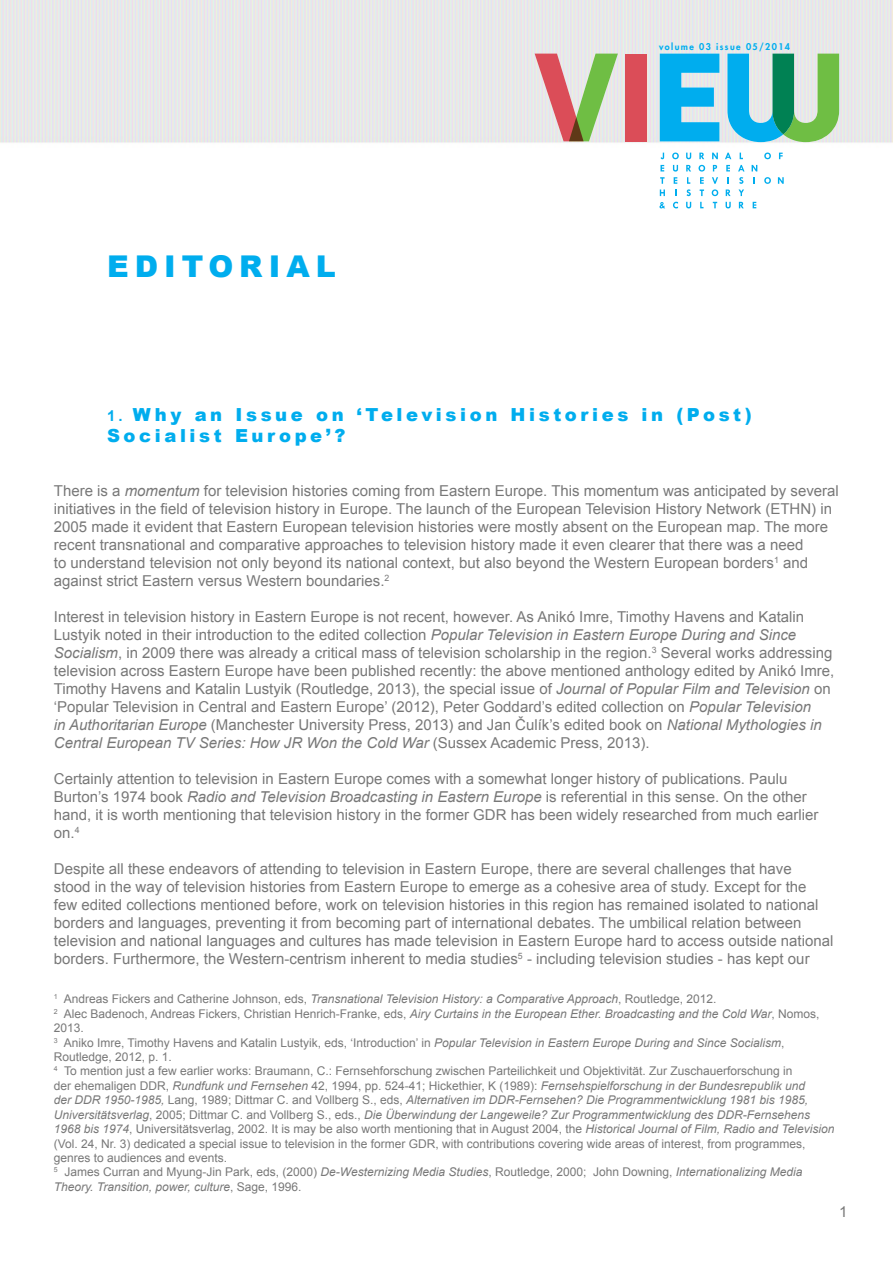
<style>
.page{position:relative;width:893px;height:1263px;background:#fff}
.page>*{position:absolute;margin:0;border:0;box-sizing:border-box;transform-origin:0 0}
.t1{font:900 30px "Arial";letter-spacing:.2em;color:#00adee}
.t2{font:900 18px/21.6px "Arial";letter-spacing:.2em;color:#00adee}
.t3{font:15px/18px "Arial";color:#787878}
.t4{font:12px/14.4px "Arial";color:#787878}
.t5{font:800 9px "Futura LT";letter-spacing:.15em;color:#00adee}
.s1{font-weight:700;font-size:15px}
.s2{font-style:italic}
</style>
<div class="page">
<img style="left:0;top:0;width:893px;height:159px">
<div style="left:625px;top:54px;width:22px;height:87px;background:#db4d58"></div>
<svg style="left:660px;top:54px;width:59px;height:87px;background:#37bbec"></svg>
<svg style="left:727px;top:54px;width:112px;height:88px;background:#71c0ac"></svg>
<svg style="left:699px;top:153px;width:5px;height:6px"></svg>
<svg style="left:712px;top:153px;width:6px;height:6px"></svg>
<svg style="left:740px;top:153px;width:3px;height:6px"></svg>
<svg style="left:764px;top:153px;width:7px;height:6px"></svg>
<svg style="left:779px;top:153px;width:4px;height:6px"></svg>
<svg style="left:713px;top:165px;width:4px;height:6px"></svg>
<svg style="left:738px;top:165px;width:6px;height:6px"></svg>
<svg style="left:752px;top:165px;width:5px;height:6px"></svg>
<svg style="left:764px;top:177px;width:7px;height:7px"></svg>
<svg style="left:778px;top:177px;width:6px;height:7px"></svg>
<svg style="left:698px;top:165px;width:7px;height:31px"></svg>
<svg style="left:712px;top:177px;width:6px;height:19px"></svg>
<svg style="left:738px;top:177px;width:6px;height:19px"></svg>
<svg style="left:700px;top:202px;width:3px;height:6px"></svg>
<svg style="left:713px;top:202px;width:4px;height:6px"></svg>
<svg style="left:739px;top:202px;width:5px;height:6px"></svg>
<svg style="left:753px;top:202px;width:3px;height:6px"></svg>
<svg style="left:661px;top:153px;width:3px;height:6px"></svg>
<svg style="left:660px;top:165px;width:4px;height:6px"></svg>
<svg style="left:660px;top:177px;width:5px;height:19px"></svg>
<svg style="left:659px;top:202px;width:6px;height:6px"></svg>
<svg style="left:672px;top:153px;width:7px;height:6px"></svg>
<svg style="left:673px;top:165px;width:5px;height:31px"></svg>
<svg style="left:673px;top:202px;width:5px;height:6px"></svg>
<svg style="left:686px;top:153px;width:5px;height:6px"></svg>
<svg style="left:686px;top:165px;width:5px;height:6px"></svg>
<svg style="left:686px;top:177px;width:5px;height:19px"></svg>
<svg style="left:686px;top:202px;width:5px;height:6px"></svg>
<svg style="left:725px;top:153px;width:6px;height:6px"></svg>
<svg style="left:726px;top:165px;width:4px;height:6px"></svg>
<svg style="left:726px;top:177px;width:5px;height:19px"></svg>
<svg style="left:726px;top:202px;width:5px;height:6px"></svg>
<svg style="left:535px;top:54px;width:83px;height:87px;background:#c5b69c"></svg>
<h1 class="t1" style="left:107px;top:245px;width:230px">EDITORIAL</h1>
<p class="t5" style="left:659px;top:41px;width:132px">volume 03 issue 05/2014</p>
<p class="t2" style="left:107px;top:403px;width:646px"><span class="s1">1.</span> Why an Issue on ‘Television Histories in (Post)<br>Socialist Europe’?</p>
<p class="t3" style="left:54px;top:482px;width:787px">There is a <span class="s2">momentum</span> for television histories coming from Eastern Europe. This momentum was anticipated by several initiatives in the field of television history in Europe. The launch of the European Television History Network (ETHN) in 2005 made it evident that Eastern European television histories were mostly absent on the European map. The more recent transnational and comparative approaches to television history made it even clearer that there was a need<br>to understand television not only beyond its national context, but also beyond the Western European borders<sup>1</sup> and against strict Eastern versus Western boundaries.<sup>2</sup></p>
<p class="t3" style="left:54px;top:608px;width:782px">Interest in television history in Eastern Europe is not recent, however. As Anikó Imre, Timothy Havens and Katalin Lustyik noted in their introduction to the edited collection <span class="s2">Popular Television in Eastern Europe During and Since Socialism</span>, in 2009 there was already a critical mass of television scholarship in the region.<sup>3</sup> Several works addressing television across Eastern Europe have been published recently: the above mentioned anthology edited by Anikó Imre, Timothy Havens and Katalin Lustyik (Routledge, 2013), the special issue of <span class="s2">Journal of Popular Film and Television</span> on ‘Popular Television in Central and Eastern Europe’ (2012), Peter Goddard’s edited collection on <span class="s2">Popular Television<br>in Authoritarian Europe</span> (Manchester University Press, 2013) and Jan Čulík’s edited book on <span class="s2">National Mythologies in Central European TV Series: How JR Won the Cold War</span> (Sussex Academic Press, 2013).</p>
<p class="t3" style="left:54px;top:770px;width:766px">Certainly attention to television in Eastern Europe comes with a somewhat longer history of publications. Paulu Burton’s 1974 book <span class="s2">Radio and Television Broadcasting in Eastern Europe</span> is referential in this sense. On the other hand, it is worth mentioning that television history in the former GDR has been widely researched from much earlier on.<sup>4</sup></p>
<p class="t3" style="left:54px;top:860px;width:781px">Despite all these endeavors of attending to television in Eastern Europe, there are several challenges that have<br>stood in the way of television histories from Eastern Europe to emerge as a cohesive area of study. Except for the few edited collections mentioned before, work on television histories in this region has remained isolated to national borders and languages, preventing it from becoming part of international debates. The umbilical relation between television and national languages and cultures has made television in Eastern Europe hard to access outside national borders. Furthermore, the Western-centrism inherent to media studies<sup>5</sup> - including television studies - has kept our</p>
<p class="t4" style="left:54px;top:992px;width:782px"><sup>1</sup> Andreas Fickers and Catherine Johnson, eds, <span class="s2">Transnational Television History: a Comparative Approach</span>, Routledge, 2012.<br><sup>2</sup> Alec Badenoch, Andreas Fickers, Christian Henrich-Franke, eds, <span class="s2">Airy Curtains in the European Ether. Broadcasting and the Cold War</span>, Nomos, 2013.<br><sup>3</sup> Aniko Imre, Timothy Havens and Katalin Lustyik, eds, ‘Introduction’ in <span class="s2">Popular Television in Eastern Europe During and Since Socialism</span>, Routledge, 2012, p. 1.<br><sup>4</sup> To mention just a few earlier works: Braumann, C.: Fernsehforschung zwischen Parteilichkeit und Objektivität. Zur Zuschauerforschung in<br>der ehemaligen DDR, <span class="s2">Rundfunk und Fernsehen</span> 42, 1994, pp. 524-41; Hickethier, K (1989): <span class="s2">Fernsehspielforschung in der Bundesrepublik und<br>der DDR 1950-1985,</span> Lang, 1989; Dittmar C. and Vollberg S., eds, <span class="s2">Alternativen im DDR-Fernsehen? Die Programmentwicklung 1981 bis 1985, Universitätsverlag</span>, 2005; Dittmar C. and Vollberg S., eds., <span class="s2">Die Überwindung der Langeweile? Zur Programmentwicklung des DDR-Fernsehens 1968 bis 1974</span>, Universitätsverlag, 2002. It is may be also worth mentioning that in August 2004, the <span class="s2">Historical Journal of Film, Radio and Television </span>(Vol. 24, Nr. 3) dedicated a special issue to television in the former GDR, with contributions covering wide areas of interest, from programmes, genres to audiences and events.<br><sup>5</sup> James Curran and Myung-Jin Park, eds, (2000) <span class="s2">De-Westernizing Media Studies</span>, Routledge, 2000; John Downing, <span class="s2">Internationalizing Media Theory. Transition, power, culture</span>, Sage, 1996.</p>
<p class="t3" style="left:839px;top:1202px;width:10px">1</p>
</div>
